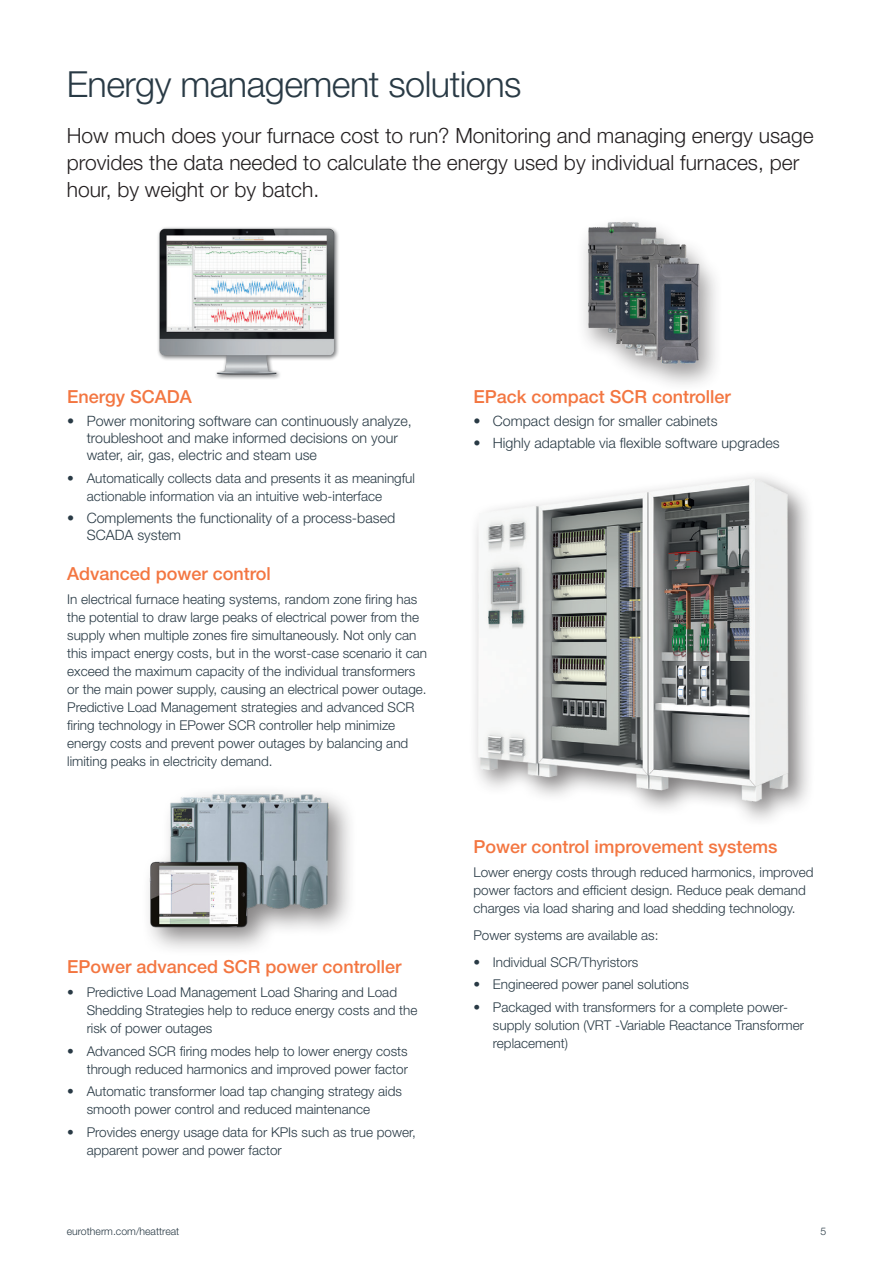
<style>
.page{position:relative;width:893px;height:1263px;background:#fff}
.page>*{position:absolute;margin:0;border:0;box-sizing:border-box;transform-origin:0 0}
.H1_-_Interior{font:300 36px "Helvetica Neue LT Std";letter-spacing:-.015em;color:#293a45}
.Intro_14_18{font:300 21px/27px "Helvetica Neue LT Std";color:#231f20}
.Orange_Subheads_12_1{font:500 18px "Helvetica Neue LT Std";color:#f37641}
.t1{font:300 14.25px/17.1px "Helvetica Neue LT Std";color:#293a45}
.Body_9_12__6{font:300 13.5px/18px "Helvetica Neue LT Std";color:#293a45}
.t2{font:300 10.5px "Helvetica Neue LT Std";color:#293a45}
</style>
<div class="page">
<img style="left:158px;top:227px;width:181px;height:152px">
<div style="left:576px;top:215px;width:148px;height:178px;background:#231f20;opacity:.45"></div>
<img style="left:585px;top:219px;width:118px;height:147px">
<div style="left:141px;top:784px;width:217px;height:172px;background:#231f20;opacity:.55"></div>
<img style="left:141px;top:784px;width:212px;height:157px">
<div style="left:468px;top:469px;width:347px;height:359px;background:#231f20;opacity:.58"></div>
<img style="left:468px;top:469px;width:330px;height:348px">
<p class="H1_-_Interior" style="left:67px;top:62px;width:456px">Energy management solutions</p>
<p class="Intro_14_18" style="left:67px;top:122px;width:748px">How much does your furnace cost to run? Monitoring and managing energy usage provides the data needed to calculate the energy used by individual furnaces, per hour, by weight or by batch.</p>
<p class="Orange_Subheads_12_1" style="left:67px;top:386px;width:126px">Energy SCADA</p>
<p class="t1" style="left:87px;top:412px;width:327px;text-indent:-20px">• Power monitoring software can continuously analyze, troubleshoot and make informed decisions on your water, air, gas, electric and steam use</p>
<p class="Body_9_12__6" style="left:87px;top:469px;width:330px;text-indent:-20px">• Automatically collects data and presents it as meaningful actionable information via an intuitive web-interface</p>
<p class="t1" style="left:87px;top:509px;width:310px;text-indent:-20px">• Complements the functionality of a process-based<br>SCADA system</p>
<p class="Orange_Subheads_12_1" style="left:67px;top:563px;width:205px">Advanced power control</p>
<p class="Body_9_12__6" style="left:67px;top:590px;width:361px">In electrical furnace heating systems, random zone firing has the potential to draw large peaks of electrical power from the supply when multiple zones fire simultaneously. Not only can this impact energy costs, but in the worst-case scenario it can exceed the maximum capacity of the individual transformers or the main power supply, causing an electrical power outage.<br>Predictive Load Management strategies and advanced SCR firing technology in EPower SCR controller help minimize energy costs and prevent power outages by balancing and limiting peaks in electricity demand.</p>
<p class="Orange_Subheads_12_1" style="left:67px;top:956px;width:336px">EPower advanced SCR power controller</p>
<p class="Body_9_12__6" style="left:87px;top:983px;width:332px;text-indent:-20px">• Predictive Load Management Load Sharing and Load<br>Shedding Strategies help to reduce energy costs and the risk of power outages</p>
<p class="Body_9_12__6" style="left:67px;top:1042px;width:342px;text-align:right">• Advanced SCR firing modes help to lower energy costs through reduced harmonics and improved power factor</p>
<p class="Body_9_12__6" style="left:87px;top:1082px;width:317px;text-indent:-20px">• Automatic transformer load tap changing strategy aids smooth power control and reduced maintenance</p>
<p class="Body_9_12__6" style="left:87px;top:1123px;width:331px;text-indent:-20px">• Provides energy usage data for KPIs such as true power, apparent power and power factor</p>
<p class="Orange_Subheads_12_1" style="left:473px;top:386px;width:259px">EPack compact SCR controller</p>
<p class="t1" style="left:473px;top:412px;width:246px">• Compact design for smaller cabinets</p>
<p class="t1" style="left:473px;top:434px;width:308px">• Highly adaptable via flexible software upgrades</p>
<p class="Orange_Subheads_12_1" style="left:473px;top:836px;width:306px">Power control improvement systems</p>
<p class="Body_9_12__6" style="left:473px;top:863px;width:342px">Lower energy costs through reduced harmonics, improved power factors and efficient design. Reduce peak demand charges via load sharing and load shedding technology.</p>
<p class="Body_9_12__6" style="left:473px;top:926px;width:187px">Power systems are available as:</p>
<p class="Body_9_12__6" style="left:473px;top:953px;width:167px">• Individual SCR/Thyristors</p>
<p class="Body_9_12__6" style="left:473px;top:975px;width:217px">• Engineered power panel solutions</p>
<p class="Body_9_12__6" style="left:493px;top:998px;width:313px;text-indent:-20px">• Packaged with transformers for a complete power&shy;supply solution (VRT -Variable Reactance Transformer replacement)</p>
<p class="t2" style="left:67px;top:1224px;width:114px">eurotherm.com/heattreat</p>
<p class="t2" style="left:820px;top:1224px;width:7px">5</p>
</div>
